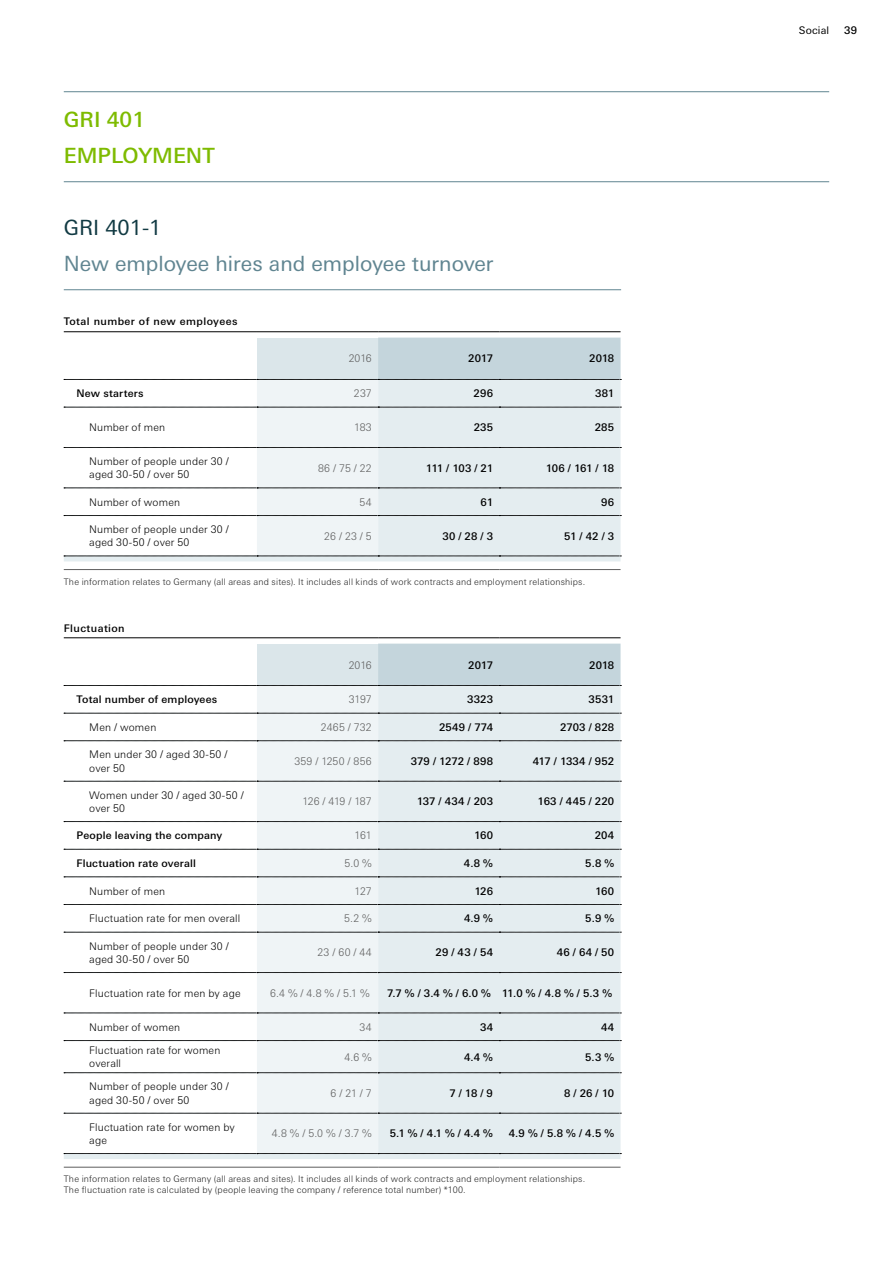
<style>
.page{position:relative;width:893px;height:1263px;background:#fff}
.page>*{position:absolute;margin:0;border:0;box-sizing:border-box;transform-origin:0 0}
.t1{font:21px "Univers For Schueco 430 Reg";color:#608591}
.t2{font:21px "Univers For Schueco 530 Med";color:#7ebb00}
.t3{font:21px "Univers For Schueco 430 Reg";color:#113a43}
.t4{font:300 10.5px/13.5px "Univers For Schueco 330";letter-spacing:.015em;color:#000}
.t5{font:10.5px "Univers For Schueco 530 Med";letter-spacing:.02em;color:#000}
.t6{font:300 10.5px "Univers For Schueco 330";letter-spacing:.005em;color:#5e5e5e}
.t7{font:10.5px "Univers For Schueco 530 Med";letter-spacing:.04em;color:#000}
.t8{font:300 10.5px "Univers For Schueco 330";letter-spacing:.025em;color:#5e5e5e}
.t9{font:300 10.5px "Univers For Schueco 330";letter-spacing:-.035em;color:#5e5e5e}
.t10{font:10.5px "Univers For Schueco 430 Reg";letter-spacing:.02em;color:#000}
.t11{font:300 9px/10.5px "Univers For Schueco 330";letter-spacing:.02em;color:#252525}
</style>
<div class="page">
<hr style="left:64px;top:91px;width:765px;height:1px;background:#608591">
<hr style="left:64px;top:181px;width:765px;height:1px;background:#608591">
<hr style="left:64px;top:557px;width:557px;height:4px;background:#e4edf0">
<hr style="left:64px;top:331px;width:193px;height:1px;background:#000">
<hr style="left:257px;top:331px;width:121px;height:1px;background:#000">
<hr style="left:378px;top:331px;width:121px;height:1px;background:#000">
<hr style="left:499px;top:331px;width:122px;height:1px;background:#000">
<svg style="left:64px;top:338px;width:557px;height:219px"></svg>
<hr style="left:64px;top:569px;width:193px;height:1px;background:#5e5e5e">
<hr style="left:257px;top:569px;width:121px;height:1px;background:#5e5e5e">
<hr style="left:378px;top:569px;width:121px;height:1px;background:#5e5e5e">
<hr style="left:499px;top:569px;width:122px;height:1px;background:#5e5e5e">
<svg style="left:64px;top:686px;width:557px;height:473px"></svg>
<svg style="left:64px;top:1153px;width:557px;height:1px"></svg>
<hr style="left:64px;top:637px;width:193px;height:1px;background:#000">
<hr style="left:257px;top:637px;width:121px;height:1px;background:#000">
<hr style="left:378px;top:637px;width:121px;height:1px;background:#000">
<hr style="left:499px;top:637px;width:122px;height:1px;background:#000">
<svg style="left:64px;top:644px;width:557px;height:42px"></svg>
<svg style="left:64px;top:713px;width:557px;height:1px"></svg>
<svg style="left:64px;top:740px;width:557px;height:1px"></svg>
<svg style="left:64px;top:781px;width:557px;height:1px"></svg>
<svg style="left:64px;top:821px;width:557px;height:1px"></svg>
<svg style="left:64px;top:849px;width:557px;height:1px"></svg>
<svg style="left:64px;top:877px;width:557px;height:1px"></svg>
<svg style="left:64px;top:904px;width:557px;height:1px"></svg>
<svg style="left:64px;top:932px;width:557px;height:1px"></svg>
<svg style="left:64px;top:972px;width:557px;height:1px"></svg>
<svg style="left:64px;top:1013px;width:557px;height:1px"></svg>
<svg style="left:64px;top:1040px;width:557px;height:1px"></svg>
<svg style="left:64px;top:1072px;width:557px;height:1px"></svg>
<svg style="left:64px;top:1113px;width:557px;height:1px"></svg>
<hr style="left:64px;top:1167px;width:193px;height:1px;background:#5e5e5e">
<hr style="left:257px;top:1167px;width:121px;height:1px;background:#5e5e5e">
<hr style="left:378px;top:1167px;width:121px;height:1px;background:#5e5e5e">
<hr style="left:499px;top:1167px;width:122px;height:1px;background:#5e5e5e">
<hr style="left:64px;top:289px;width:557px;height:1px;background:#608591">
<h1 class="t2" style="left:64px;top:108px;width:82px">GRI 401</h1>
<h1 class="t2" style="left:64px;top:144px;width:153px">EMPLOYMENT</h1>
<h1 class="t3" style="left:64px;top:216px;width:99px">GRI 401-1</h1>
<h1 class="t1" style="left:64px;top:252px;width:431px">New employee hires and employee turnover</h1>
<p class="t7" style="left:64px;top:315px;width:175px">Total number of new employees</p>
<p class="t6" style="left:349px;top:353px;width:25px">2016</p>
<p class="t5" style="left:468px;top:352px;width:26px">2017</p>
<p class="t5" style="left:589px;top:352px;width:26px">2018</p>
<p class="t5" style="left:77px;top:387px;width:69px">New starters</p>
<p class="t6" style="left:354px;top:387px;width:19px">237</p>
<p class="t5" style="left:474px;top:387px;width:21px">296</p>
<p class="t5" style="left:595px;top:387px;width:21px">381</p>
<p class="t4" style="left:89px;top:421px;width:78px">Number of men</p>
<p class="t6" style="left:354px;top:421px;width:19px">183</p>
<p class="t5" style="left:474px;top:421px;width:21px">235</p>
<p class="t5" style="left:595px;top:421px;width:21px">285</p>
<p class="t4" style="left:89px;top:455px;width:141px">Number of people under 30 / aged 30-50 / over 50</p>
<p class="t6" style="left:318px;top:462px;width:55px">86 / 75 / 22</p>
<p class="t5" style="left:426px;top:462px;width:69px">111 / 103 / 21</p>
<p class="t5" style="left:546px;top:462px;width:70px">106 / 161 / 18</p>
<p class="t4" style="left:89px;top:495px;width:92px">Number of women</p>
<p class="t6" style="left:360px;top:496px;width:14px">54</p>
<p class="t5" style="left:481px;top:496px;width:14px">61</p>
<p class="t5" style="left:601px;top:496px;width:14px">96</p>
<p class="t4" style="left:89px;top:523px;width:141px">Number of people under 30 / aged 30-50 / over 50</p>
<p class="t6" style="left:324px;top:530px;width:49px">26 / 23 / 5</p>
<p class="t5" style="left:442px;top:530px;width:52px">30 / 28 / 3</p>
<p class="t5" style="left:564px;top:530px;width:51px">51 / 42 / 3</p>
<p class="t11" style="left:64px;top:577px;width:523px">The information relates to Germany (all areas and sites). It includes all kinds of work contracts and employment relationships.</p>
<p class="t7" style="left:64px;top:621px;width:62px">Fluctuation</p>
<p class="t6" style="left:349px;top:659px;width:25px">2016</p>
<p class="t5" style="left:468px;top:658px;width:26px">2017</p>
<p class="t5" style="left:589px;top:658px;width:26px">2018</p>
<p class="t5" style="left:77px;top:693px;width:142px">Total number of employees</p>
<p class="t6" style="left:349px;top:693px;width:24px">3197</p>
<p class="t5" style="left:467px;top:693px;width:27px">3323</p>
<p class="t5" style="left:589px;top:693px;width:27px">3531</p>
<p class="t4" style="left:89px;top:721px;width:69px">Men / women</p>
<p class="t6" style="left:321px;top:721px;width:52px">2465 / 732</p>
<p class="t5" style="left:439px;top:721px;width:55px">2549 / 774</p>
<p class="t5" style="left:560px;top:721px;width:56px">2703 / 828</p>
<p class="t4" style="left:89px;top:748px;width:140px">Men under 30 / aged 30-50 / over 50</p>
<p class="t8" style="left:294px;top:755px;width:79px">359 / 1250 / 856</p>
<p class="t5" style="left:411px;top:755px;width:84px">379 / 1272 / 898</p>
<p class="t5" style="left:533px;top:755px;width:83px">417 / 1334 / 952</p>
<p class="t4" style="left:89px;top:788px;width:156px">Women under 30 / aged 30-50 / over 50</p>
<p class="t9" style="left:302px;top:795px;width:71px">126 / 419 / 187</p>
<p class="t5" style="left:417px;top:795px;width:78px">137 / 434 / 203</p>
<p class="t5" style="left:538px;top:795px;width:78px">163 / 445 / 220</p>
<p class="t5" style="left:77px;top:829px;width:147px">People leaving the company</p>
<p class="t6" style="left:355px;top:829px;width:19px">161</p>
<p class="t5" style="left:474px;top:829px;width:20px">160</p>
<p class="t5" style="left:595px;top:829px;width:21px">204</p>
<p class="t5" style="left:77px;top:857px;width:121px">Fluctuation rate overall</p>
<p class="t6" style="left:344px;top:857px;width:29px">5.0 %</p>
<p class="t5" style="left:464px;top:857px;width:30px">4.8 %</p>
<p class="t5" style="left:585px;top:857px;width:30px">5.8 %</p>
<p class="t4" style="left:89px;top:884px;width:78px">Number of men</p>
<p class="t6" style="left:355px;top:885px;width:19px">127</p>
<p class="t5" style="left:474px;top:885px;width:20px">126</p>
<p class="t5" style="left:595px;top:885px;width:20px">160</p>
<p class="t4" style="left:89px;top:912px;width:153px">Fluctuation rate for men overall</p>
<p class="t6" style="left:344px;top:912px;width:29px">5.2 %</p>
<p class="t5" style="left:464px;top:912px;width:30px">4.9 %</p>
<p class="t5" style="left:585px;top:912px;width:30px">5.9 %</p>
<p class="t4" style="left:89px;top:939px;width:141px">Number of people under 30 / aged 30-50 / over 50</p>
<p class="t6" style="left:318px;top:946px;width:56px">23 / 60 / 44</p>
<p class="t5" style="left:436px;top:946px;width:59px">29 / 43 / 54</p>
<p class="t5" style="left:557px;top:946px;width:59px">46 / 64 / 50</p>
<p class="t4" style="left:89px;top:986px;width:153px">Fluctuation rate for men by age</p>
<p class="t6" style="left:270px;top:987px;width:101px">6.4 % / 4.8 % / 5.1 %</p>
<p class="t5" style="left:387px;top:987px;width:226px">7.7 % / 3.4 % / 6.0 % 11.0 % / 4.8 % / 5.3 %</p>
<p class="t4" style="left:89px;top:1020px;width:92px">Number of women</p>
<p class="t6" style="left:360px;top:1021px;width:14px">34</p>
<p class="t5" style="left:480px;top:1021px;width:14px">34</p>
<p class="t5" style="left:601px;top:1021px;width:15px">44</p>
<p class="t4" style="left:89px;top:1044px;width:133px">Fluctuation rate for women overall</p>
<p class="t6" style="left:344px;top:1051px;width:29px">4.6 %</p>
<p class="t5" style="left:464px;top:1051px;width:30px">4.4 %</p>
<p class="t5" style="left:585px;top:1051px;width:30px">5.3 %</p>
<p class="t4" style="left:89px;top:1080px;width:141px">Number of people under 30 / aged 30-50 / over 50</p>
<p class="t6" style="left:330px;top:1087px;width:43px">6 / 21 / 7</p>
<p class="t5" style="left:449px;top:1087px;width:45px">7 / 18 / 9</p>
<p class="t5" style="left:564px;top:1087px;width:51px">8 / 26 / 10</p>
<p class="t4" style="left:89px;top:1120px;width:147px">Fluctuation rate for women by age</p>
<p class="t6" style="left:272px;top:1127px;width:101px">4.8 % / 5.0 % / 3.7 %</p>
<p class="t5" style="left:390px;top:1127px;width:105px">5.1 % / 4.1 % / 4.4 %</p>
<p class="t5" style="left:509px;top:1127px;width:107px">4.9 % / 5.8 % / 4.5 %</p>
<p class="t11" style="left:64px;top:1174px;width:523px">The information relates to Germany (all areas and sites). It includes all kinds of work contracts and employment relationships.<br>The fluctuation rate is calculated by (people leaving the company / reference total number) *100.</p>
<p class="t10" style="left:799px;top:24px;width:32px">Social</p>
<p class="t5" style="left:844px;top:24px;width:14px">39</p>
</div>
